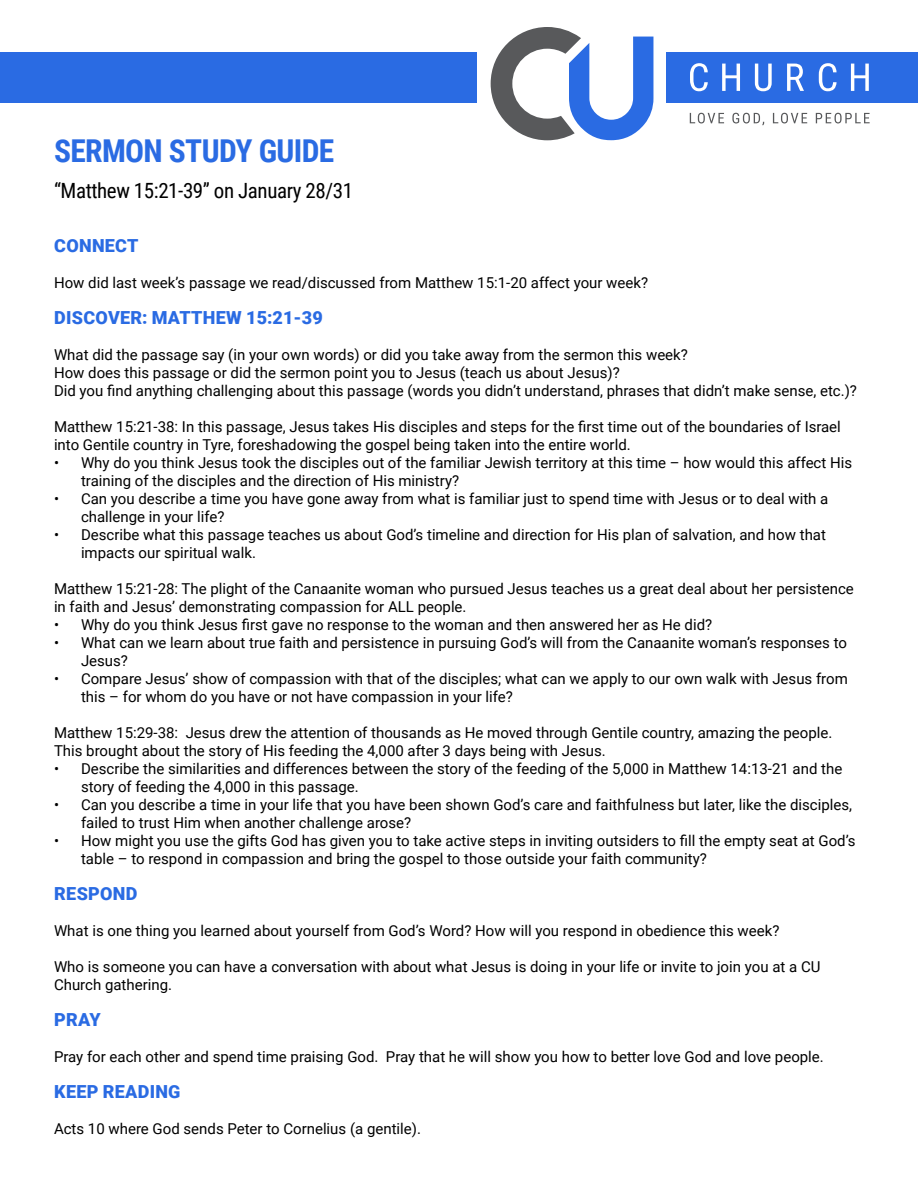
<style>
.page{position:relative;width:918px;height:1188px;background:#fff}
.page>*{position:absolute;margin:0;border:0;box-sizing:border-box;transform-origin:0 0}
.t1{font:700 31.5px "Roboto Condensed";letter-spacing:-.02em;color:#2a6be3}
.t2{font:21px "Roboto Condensed";letter-spacing:-.02em;color:#000}
.t3{font:900 18px "Roboto";letter-spacing:.015em;color:#2a6be3}
.t4{font:15px/18px "Roboto";color:#000}
</style>
<div class="page">
<div style="left:666px;top:52px;width:252px;height:50px;background:#2a6be3"></div>
<svg style="left:491px;top:27px;width:162px;height:113px"></svg>
<svg style="left:690px;top:63px;width:18px;height:28px"></svg>
<svg style="left:722px;top:64px;width:18px;height:27px"></svg>
<svg style="left:755px;top:64px;width:17px;height:27px"></svg>
<svg style="left:787px;top:64px;width:17px;height:27px"></svg>
<svg style="left:819px;top:63px;width:18px;height:28px"></svg>
<svg style="left:851px;top:64px;width:18px;height:27px"></svg>
<svg style="left:690px;top:113px;width:34px;height:10px"></svg>
<svg style="left:732px;top:113px;width:32px;height:12px"></svg>
<svg style="left:773px;top:113px;width:34px;height:10px"></svg>
<svg style="left:816px;top:113px;width:54px;height:10px"></svg>
<div style="left:0;top:52px;width:477px;height:50px;background:#2a6be3"></div>
<h1 class="t1" style="left:54px;top:129px;width:282px">SERMON STUDY GUIDE</h1>
<h2 class="t2" style="left:54px;top:176px;width:301px">“Matthew 15:21-39” on January 28/31</h2>
<p class="t3" style="left:54px;top:233px;width:86px">CONNECT</p>
<p class="t4" style="left:54px;top:273px;width:596px">How did last week’s passage we read/discussed from Matthew 15:1-20 affect your week?</p>
<p class="t3" style="left:54px;top:305px;width:270px">DISCOVER: MATTHEW 15:21-39</p>
<p class="t4" style="left:54px;top:345px;width:805px">What did the passage say (in your own words) or did you take away from the sermon this week?<br>How does this passage or did the sermon point you to Jesus (teach us about Jesus)?<br>Did you find anything challenging about this passage (words you didn’t understand, phrases that didn’t make sense, etc.)?</p>
<p class="t4" style="left:54px;top:417px;width:788px">Matthew 15:21-38: In this passage, Jesus takes His disciples and steps for the first time out of the boundaries of Israel into Gentile country in Tyre, foreshadowing the gospel being taken into the entire world.</p>
<p class="t4" style="left:81px;top:453px;width:773px;text-indent:-27px">• Why do you think Jesus took the disciples out of the familiar Jewish territory at this time – how would this affect His training of the disciples and the direction of His ministry?</p>
<p class="t4" style="left:81px;top:489px;width:749px;text-indent:-27px">• Can you describe a time you have gone away from what is familiar just to spend time with Jesus or to deal with a challenge in your life?</p>
<p class="t4" style="left:81px;top:525px;width:747px;text-indent:-27px">• Describe what this passage teaches us about God’s timeline and direction for His plan of salvation, and how that impacts our spiritual walk.</p>
<p class="t4" style="left:54px;top:579px;width:801px">Matthew 15:21-28: The plight of the Canaanite woman who pursued Jesus teaches us a great deal about her persistence in faith and Jesus’ demonstrating compassion for ALL people.</p>
<p class="t4" style="left:54px;top:615px;width:660px">• Why do you think Jesus first gave no response to the woman and then answered her as He did?</p>
<p class="t4" style="left:81px;top:633px;width:767px;text-indent:-27px">• What can we learn about true faith and persistence in pursuing God’s will from the Canaanite woman’s responses to<br>Jesus?</p>
<p class="t4" style="left:81px;top:669px;width:768px;text-indent:-27px">• Compare Jesus’ show of compassion with that of the disciples; what can we apply to our own walk with Jesus from this – for whom do you have or not have compassion in your life?</p>
<p class="t4" style="left:54px;top:723px;width:780px">Matthew 15:29-38: Jesus drew the attention of thousands as He moved through Gentile country, amazing the people.<br>This brought about the story of His feeding the 4,000 after 3 days being with Jesus.</p>
<p class="t4" style="left:81px;top:759px;width:763px;text-indent:-27px">• Describe the similarities and differences between the story of the feeding of the 5,000 in Matthew 14:13-21 and the story of feeding the 4,000 in this passage.</p>
<p class="t4" style="left:81px;top:795px;width:773px;text-indent:-27px">• Can you describe a time in your life that you have been shown God’s care and faithfulness but later, like the disciples, failed to trust Him when another challenge arose?</p>
<p class="t4" style="left:81px;top:831px;width:776px;text-indent:-27px">• How might you use the gifts God has given you to take active steps in inviting outsiders to fill the empty seat at God’s table – to respond in compassion and bring the gospel to those outside your faith community?</p>
<p class="t3" style="left:54px;top:881px;width:85px">RESPOND</p>
<p class="t4" style="left:54px;top:921px;width:727px">What is one thing you learned about yourself from God’s Word? How will you respond in obedience this week?</p>
<p class="t4" style="left:54px;top:957px;width:768px">Who is someone you can have a conversation with about what Jesus is doing in your life or invite to join you at a CU<br>Church gathering.</p>
<p class="t3" style="left:54px;top:1007px;width:48px">PRAY</p>
<p class="t4" style="left:54px;top:1047px;width:771px">Pray for each other and spend time praising God. Pray that he will show you how to better love God and love people.</p>
<p class="t3" style="left:54px;top:1079px;width:128px">KEEP READING</p>
<p class="t4" style="left:54px;top:1119px;width:368px">Acts 10 where God sends Peter to Cornelius (a gentile).</p>
</div>
